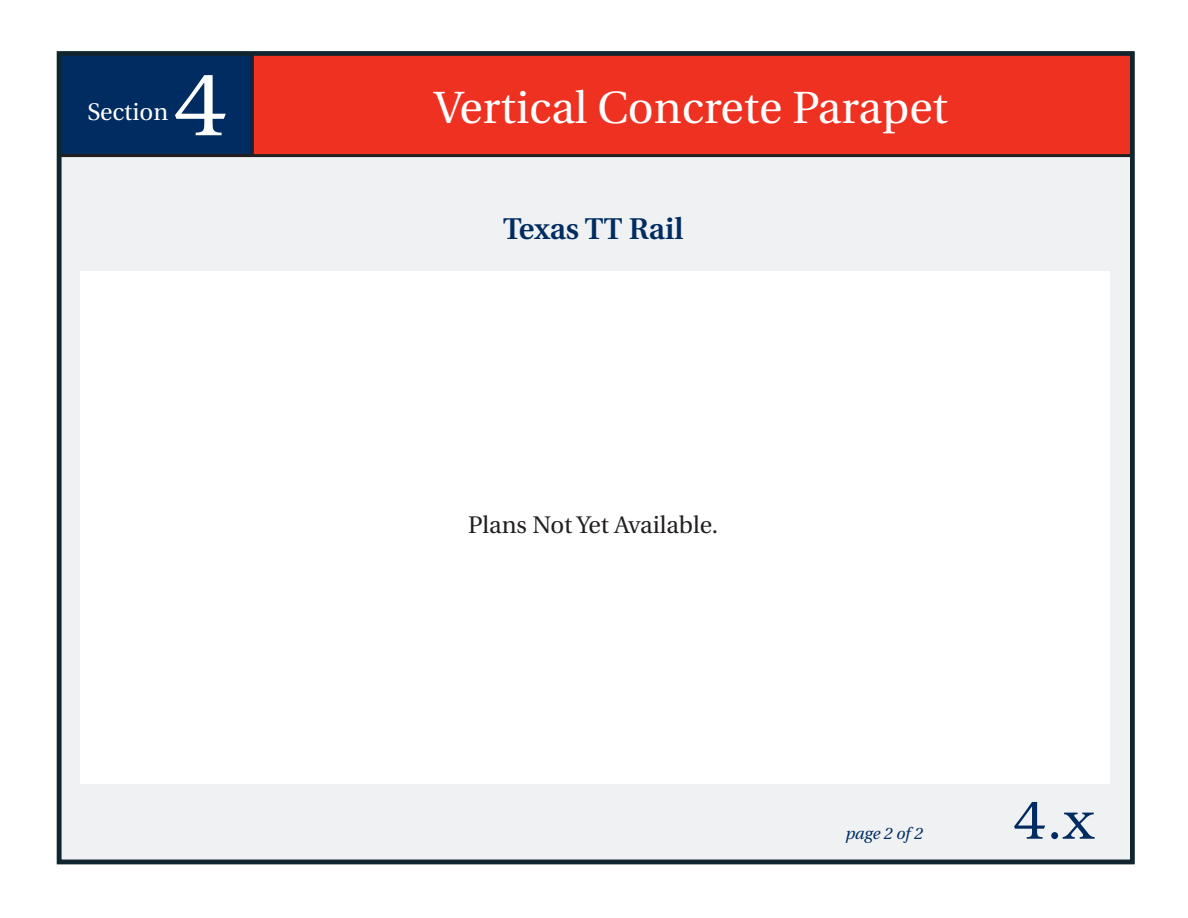
<style>
.page{position:relative;width:1188px;height:918px;background:#fff}
.page>*{position:absolute;margin:0;border:0;box-sizing:border-box;transform-origin:0 0}
.t1{font:300 88.35px "Bookman";color:#fff}
.t2{font:300 54px "Bookman";color:#002c62}
.t3{font:45px "Utopia";color:#fff}
.t4{font:600 30px "Utopia";color:#002c62}
.t5{font:24px "Utopia";color:#231f20}
.t6{font:24px "Utopia";color:#fff}
.t7{font:italic 16.5px "Utopia";color:#002c62}
</style>
<div class="page">
<div style="left:57px;top:51px;width:1078px;height:813px;background:#f0f1f2"></div>
<div style="left:59px;top:54px;width:193px;height:101px;background:#002c62"></div>
<div style="left:252px;top:53px;width:881px;height:102px;background:#ef3122"></div>
<hr style="left:58px;top:154px;width:1075px;height:3px;background:#231f20">
<hr style="left:251px;top:53px;width:3px;height:102px;background:#231f20">
<div style="left:57px;top:51px;width:1078px;height:813px;border:4px solid #112530"></div>
<div style="left:81px;top:272px;width:1029px;height:512px;background:#fff"></div>
<h1 class="t1" style="left:173px;top:55px;width:56px">4</h1>
<p class="t6" style="left:87px;top:98px;width:82px">Section</p>
<p class="t3" style="left:434px;top:83px;width:515px">Vertical Concrete Parapet</p>
<p class="t4" style="left:503px;top:212px;width:181px">Texas TT Rail</p>
<p class="t5" style="left:468px;top:512px;width:252px">Plans Not Yet Available.</p>
<p class="t7" style="left:845px;top:825px;width:79px">page 2 of 2</p>
<p class="t2" style="left:1013px;top:790px;width:83px">4.x</p>
</div>
